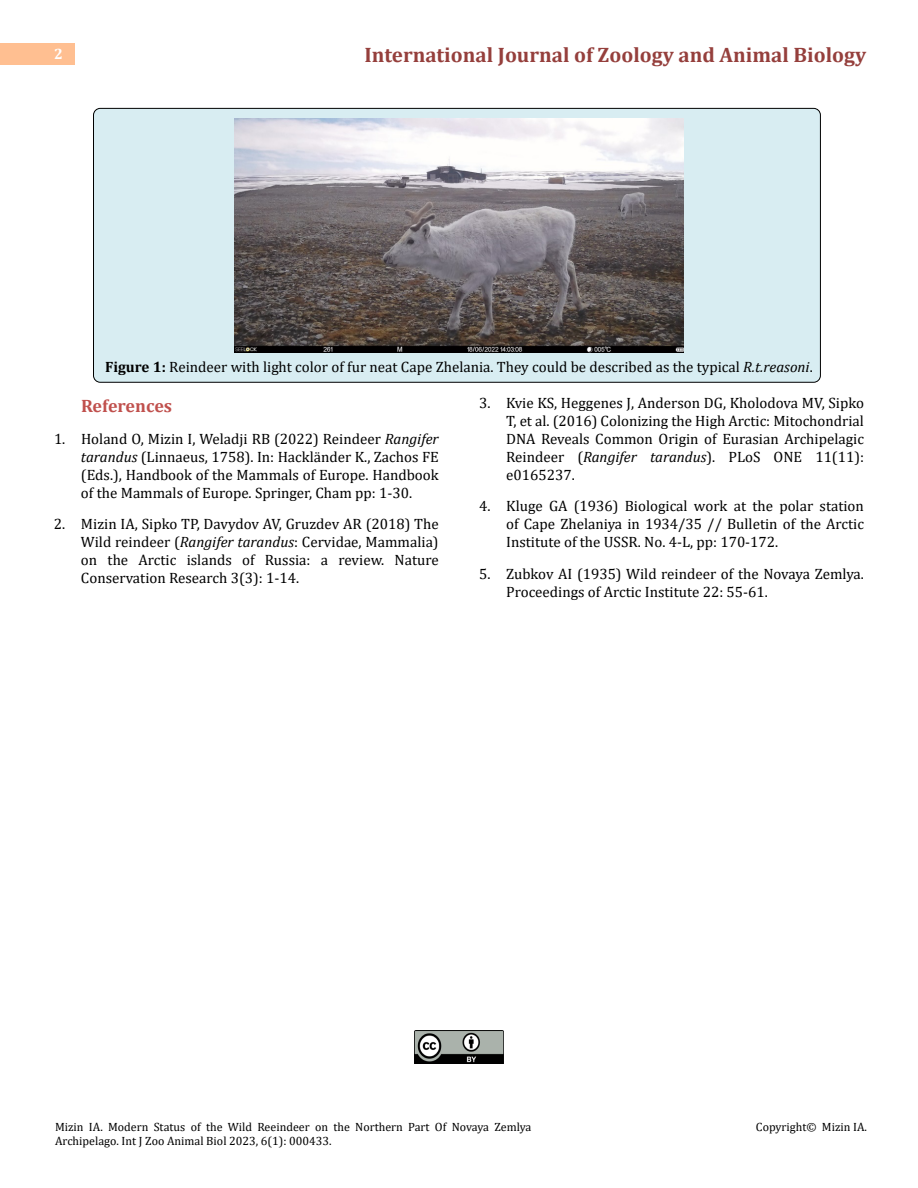
<style>
.page{position:relative;width:918px;height:1188px;background:#fff}
.page>*{position:absolute;margin:0;border:0;box-sizing:border-box;transform-origin:0 0}
.t1{font:700 21px "Cambria";color:#953f3c}
.t2{font:700 18px "Cambria";color:#c0504d}
.t3{font:15px/18px "Cambria";color:#000;text-align:justify}
.t4{font:700 15px "Cambria";color:#fff}
.t5{font:12px/14.4px "Cambria";color:#000}
.s1{font-weight:700}
.s2{font-style:italic}
</style>
<div class="page">
<div style="left:0;top:43px;width:75px;height:21px;background:#ffbf91"></div>
<div style="left:94px;top:108px;width:726px;height:274px;background:#d8edf2;border-radius:7px"></div>
<img style="left:235px;top:118px;width:448px;height:235px">
<img style="left:415px;top:1030px;width:88px;height:34px">
<p class="t4" style="left:54px;top:44px;width:10px">2</p>
<h1 class="t1" style="left:364px;top:40px;width:503px">International Journal of Zoology and Animal Biology</h1>
<p class="t3" style="left:105px;top:357px;width:709px"><span class="s1">Figure 1:</span> Reindeer with light color of fur neat Cape Zhelania. They could be described as the typical <span class="s2">R.t.reasoni</span>.</p>
<p class="t2" style="left:81px;top:393px;width:93px">References</p>
<p class="t3" style="left:81px;top:429px;width:359px;text-indent:-27px">1. Holand O, Mizin I, Weladji RB (2022) Reindeer <span class="s2">Rangifer tarandus</span> (Linnaeus, 1758). In: Hackländer K., Zachos FE (Eds.), Handbook of the Mammals of Europe. Handbook of the Mammals of Europe. Springer, Cham pp: 1-30.</p>
<p class="t3" style="left:81px;top:515px;width:359px;text-indent:-27px">2. Mizin IA, Sipko TP, Davydov AV, Gruzdev AR (2018) The Wild reindeer (<span class="s2">Rangifer tarandus</span>: Cervidae, Mammalia) on the Arctic islands of Russia: a review. Nature Conservation Research 3(3): 1-14.</p>
<p class="t3" style="left:506px;top:393px;width:359px;text-indent:-27px">3. Kvie KS, Heggenes J, Anderson DG, Kholodova MV, Sipko T, et al. (2016) Colonizing the High Arctic: Mitochondrial DNA Reveals Common Origin of Eurasian Archipelagic Reindeer (<span class="s2">Rangifer tarandus</span>). PLoS ONE 11(11): e0165237.</p>
<p class="t3" style="left:506px;top:497px;width:359px;text-indent:-27px">4. Kluge GA (1936) Biological work at the polar station of Cape Zhelaniya in 1934/35 // Bulletin of the Arctic Institute of the USSR. No. 4-L, pp: 170-172.</p>
<p class="t3" style="left:506px;top:564px;width:359px;text-indent:-27px">5. Zubkov AI (1935) Wild reindeer of the Novaya Zemlya.<br>Proceedings of Arctic Institute 22: 55-61.</p>
<p class="t5" style="left:55px;top:1120px;width:478px">Mizin IA. Modern Status of the Wild Reeindeer on the Northern Part Of Novaya Zemlya<br>Archipelago. Int J Zoo Animal Biol 2023, 6(1): 000433.</p>
<p class="t5" style="left:756px;top:1120px;width:113px">Copyright© Mizin IA.</p>
</div>
